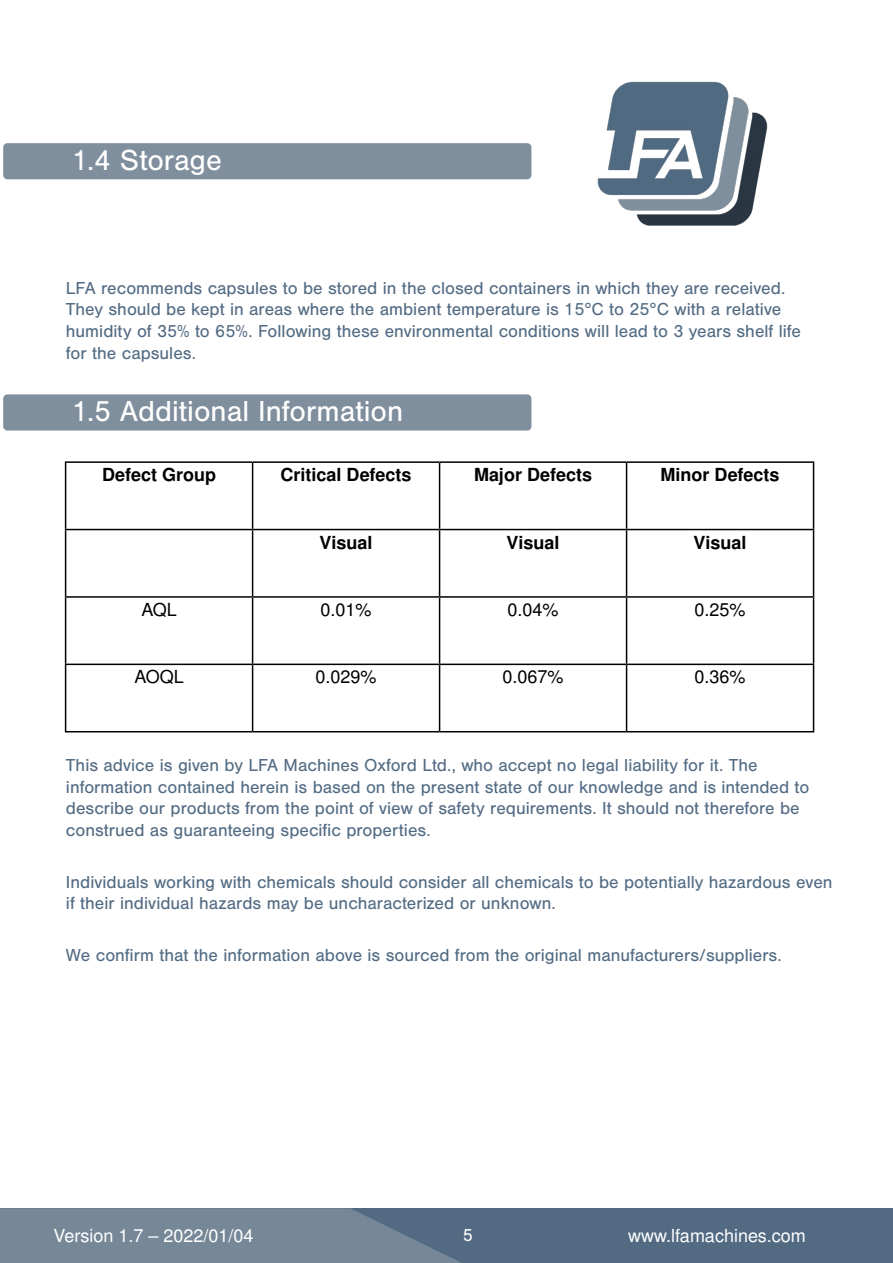
<style>
.page{position:relative;width:893px;height:1263px;background:#fff}
.page>*{position:absolute;margin:0;border:0;box-sizing:border-box;transform-origin:0 0}
.t1{font:30px "Nimbus San";color:#fff}
.t2{font:18px/21.6px "Nimbus San";color:#526b83}
.t3{font:700 18px "Nimbus San L";color:#000}
.t4{font:18px "Nimbus San L";color:#fff}
.t5{font:18px "Nimbus San L";color:#000}
.t6{font:18px "Nimbus San";color:#fff}
.s1{font-family:"Nimbus San L";font-weight:700}
</style>
<div class="page">
<div style="left:1px;top:1208px;width:892px;height:55px;background:#526b83"></div>
<svg style="left:0;top:1208px;width:461px;height:55px;background:#718394"></svg>
<img style="left:597px;top:81px;width:171px;height:145px">
<div style="left:3px;top:143px;width:528px;height:36px;background:#808f9d;border-radius:4px"></div>
<div style="left:3px;top:394px;width:528px;height:37px;background:#808f9d;border-radius:4px"></div>
<hr style="left:65px;top:461px;width:188px;height:2px;background:#000">
<hr style="left:65px;top:463px;width:1px;height:66px;background:#000">
<hr style="left:253px;top:461px;width:187px;height:2px;background:#000">
<hr style="left:252px;top:463px;width:1px;height:66px;background:#000">
<hr style="left:440px;top:461px;width:187px;height:2px;background:#000">
<hr style="left:439px;top:463px;width:1px;height:66px;background:#000">
<hr style="left:627px;top:461px;width:187px;height:2px;background:#000">
<hr style="left:626px;top:463px;width:1px;height:66px;background:#000">
<hr style="left:813px;top:463px;width:1px;height:66px;background:#000">
<hr style="left:65px;top:529px;width:188px;height:1px;background:#000">
<hr style="left:65px;top:530px;width:1px;height:66px;background:#000">
<hr style="left:253px;top:529px;width:187px;height:1px;background:#000">
<hr style="left:252px;top:530px;width:1px;height:66px;background:#000">
<hr style="left:440px;top:529px;width:187px;height:1px;background:#000">
<hr style="left:439px;top:530px;width:1px;height:66px;background:#000">
<hr style="left:627px;top:529px;width:187px;height:1px;background:#000">
<hr style="left:626px;top:530px;width:1px;height:66px;background:#000">
<hr style="left:813px;top:530px;width:1px;height:66px;background:#000">
<hr style="left:65px;top:596px;width:188px;height:2px;background:#000">
<hr style="left:65px;top:598px;width:1px;height:66px;background:#000">
<hr style="left:253px;top:596px;width:187px;height:2px;background:#000">
<hr style="left:252px;top:598px;width:1px;height:66px;background:#000">
<hr style="left:440px;top:596px;width:187px;height:2px;background:#000">
<hr style="left:439px;top:598px;width:1px;height:66px;background:#000">
<hr style="left:627px;top:596px;width:187px;height:2px;background:#000">
<hr style="left:626px;top:598px;width:1px;height:66px;background:#000">
<hr style="left:813px;top:598px;width:1px;height:66px;background:#000">
<hr style="left:65px;top:664px;width:188px;height:1px;background:#000">
<hr style="left:65px;top:665px;width:1px;height:66px;background:#000">
<hr style="left:253px;top:664px;width:187px;height:1px;background:#000">
<hr style="left:252px;top:665px;width:1px;height:66px;background:#000">
<hr style="left:440px;top:664px;width:187px;height:1px;background:#000">
<hr style="left:439px;top:665px;width:1px;height:66px;background:#000">
<hr style="left:627px;top:664px;width:187px;height:1px;background:#000">
<hr style="left:626px;top:665px;width:1px;height:66px;background:#000">
<hr style="left:813px;top:665px;width:1px;height:66px;background:#000">
<hr style="left:65px;top:731px;width:188px;height:1px;background:#000">
<hr style="left:253px;top:731px;width:187px;height:1px;background:#000">
<hr style="left:440px;top:731px;width:187px;height:1px;background:#000">
<hr style="left:627px;top:731px;width:187px;height:1px;background:#000">
<h1 class="t1" style="left:72px;top:143px;width:152px">1.4 Storage</h1>
<p class="t2" style="left:66px;top:277px;width:737px">LFA recommends capsules to be stored in the closed containers in which they are received.<br>They should be kept in areas where the ambient temperature is 15<span class="s1">°</span>C to 25<span class="s1">°</span>C with a relative humidity of 35% to 65%. Following these environmental conditions will lead to 3 years shelf life for the capsules.</p>
<h1 class="t1" style="left:72px;top:394px;width:333px">1.5 Additional Information</h1>
<p class="t3" style="left:102px;top:462px;width:116px">Defect Group</p>
<p class="t3" style="left:281px;top:462px;width:133px">Critical Defects</p>
<p class="t3" style="left:474px;top:462px;width:120px">Major Defects</p>
<p class="t3" style="left:660px;top:462px;width:121px">Minor Defects</p>
<p class="t3" style="left:320px;top:529px;width:54px">Visual</p>
<p class="t3" style="left:507px;top:529px;width:54px">Visual</p>
<p class="t3" style="left:694px;top:529px;width:54px">Visual</p>
<p class="t5" style="left:141px;top:597px;width:37px">AQL</p>
<p class="t5" style="left:321px;top:597px;width:53px">0.01%</p>
<p class="t5" style="left:508px;top:597px;width:53px">0.04%</p>
<p class="t5" style="left:695px;top:597px;width:53px">0.25%</p>
<p class="t5" style="left:134px;top:664px;width:51px">AOQL</p>
<p class="t5" style="left:316px;top:664px;width:63px">0.029%</p>
<p class="t5" style="left:503px;top:664px;width:63px">0.067%</p>
<p class="t5" style="left:695px;top:664px;width:53px">0.36%</p>
<p class="t2" style="left:66px;top:755px;width:745px">This advice is given by LFA Machines Oxford Ltd., who accept no legal liability for it. The information contained herein is based on the present state of our knowledge and is intended to describe our products from the point of view of safety requirements. It should not therefore be construed as guaranteeing specific properties.</p>
<p class="t2" style="left:66px;top:871px;width:768px">Individuals working with chemicals should consider all chemicals to be potentially hazardous even if their individual hazards may be uncharacterized or unknown.</p>
<p class="t2" style="left:66px;top:944px;width:717px">We confirm that the information above is sourced from the original manufacturers/suppliers.</p>
<p class="t4" style="left:53px;top:1222px;width:202px">Version 1.7 – 2022/01/04</p>
<p class="t6" style="left:456px;top:1225px;width:12px">5</p>
<p class="t4" style="left:690px;top:1222px;width:147px">tabletpr ses.com</p>
<p class="t4" style="left:628px;top:1223px;width:179px">www.lfamachines.com</p>
<p class="t6" style="left:463px;top:1225px;width:12px">5</p>
</div>
